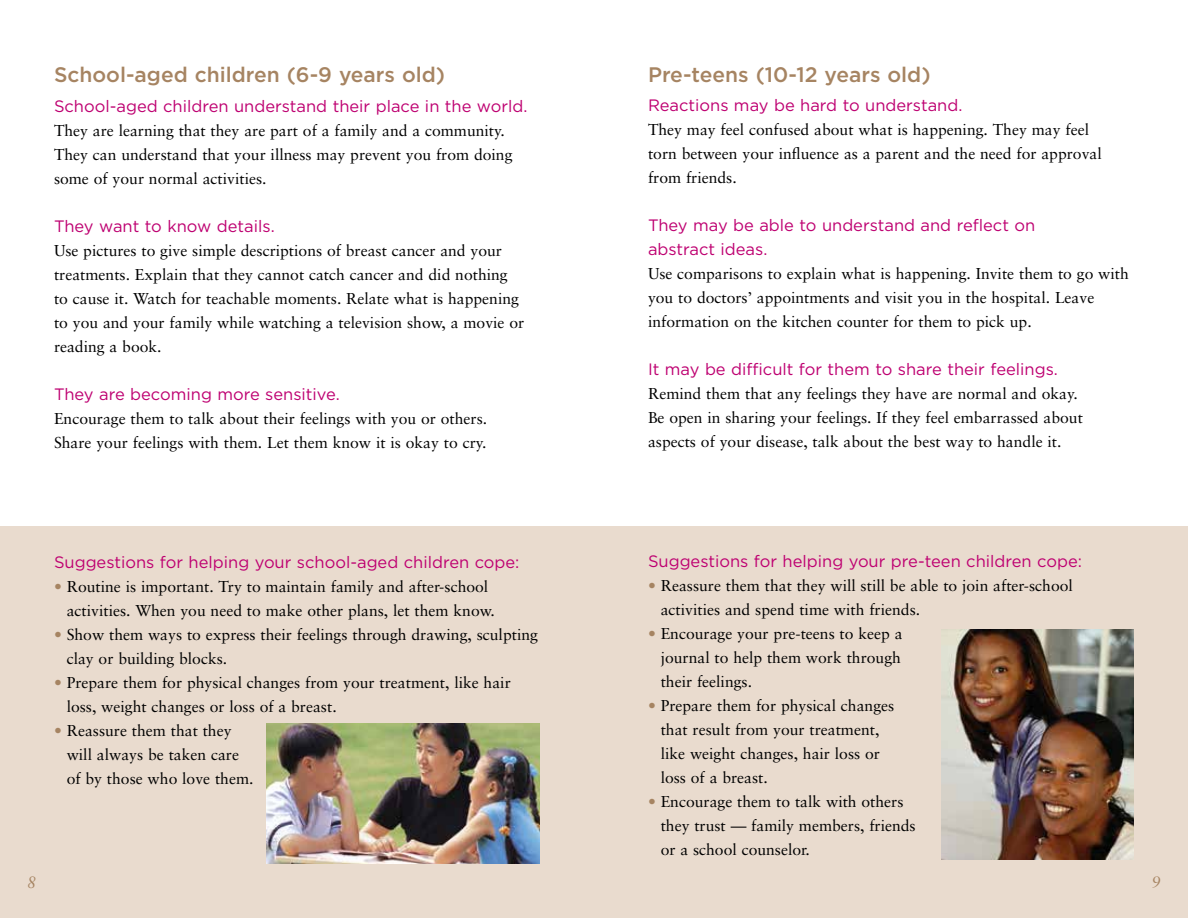
<style>
.page{position:relative;width:1188px;height:918px;background:#fff}
.page>*{position:absolute;margin:0;border:0;box-sizing:border-box;transform-origin:0 0}
.t1{font:500 21px "Gotham";color:#a68462}
.t2{font:16.5px/24px "Gotham";color:#be0071}
.t3{font:italic 16.5px "Sabon";color:#a68462}
.t4{font:15.75px/24px "Sabon";color:#000}
.s1{color:#a68462}
</style>
<div class="page">
<div style="left:594px;top:526px;width:594px;height:392px;background:#e9dbce"></div>
<div style="left:0;top:526px;width:594px;height:392px;background:#e9dbce"></div>
<img style="left:941px;top:630px;width:193px;height:230px">
<img style="left:266px;top:723px;width:274px;height:141px">
<h1 class="t1" style="left:54px;top:63px;width:393px">School-aged children (6-9 years old)</h1>
<p class="t2" style="left:54px;top:94px;width:475px">School-aged children understand their place in the world.</p>
<p class="t4" style="left:54px;top:118px;width:460px">They are learning that they are part of a family and a community.<br>They can understand that your illness may prevent you from doing some of your normal activities.</p>
<p class="t2" style="left:54px;top:214px;width:222px">They want to know details.</p>
<p class="t4" style="left:54px;top:238px;width:472px">Use pictures to give simple descriptions of breast cancer and your treatments. Explain that they cannot catch cancer and did nothing to cause it. Watch for teachable moments. Relate what is happening to you and your family while watching a television show, a movie or reading a book.</p>
<p class="t2" style="left:54px;top:382px;width:287px">They are becoming more sensitive.</p>
<p class="t4" style="left:54px;top:406px;width:435px">Encourage them to talk about their feelings with you or others.<br>Share your feelings with them. Let them know it is okay to cry.</p>
<p class="t2" style="left:54px;top:550px;width:467px">Suggestions for helping your school-aged children cope:</p>
<p class="t4" style="left:67px;top:574px;width:430px;text-indent:-13px"><span class="s1">•</span> Routine is important. Try to maintain family and after-school activities. When you need to make other plans, let them know.</p>
<p class="t4" style="left:67px;top:622px;width:473px;text-indent:-13px"><span class="s1">•</span> Show them ways to express their feelings through drawing, sculpting clay or building blocks.</p>
<p class="t4" style="left:67px;top:670px;width:446px;text-indent:-13px"><span class="s1">•</span> Prepare them for physical changes from your treatment, like hair loss, weight changes or loss of a breast.</p>
<p class="t4" style="left:67px;top:718px;width:188px;text-indent:-13px"><span class="s1">•</span> Reassure them that they will always be taken care of by those who love them.</p>
<h1 class="t1" style="left:648px;top:62px;width:284px">Pre-teens (10-12 years old)</h1>
<p class="t2" style="left:648px;top:93px;width:316px">Reactions may be hard to understand.</p>
<p class="t4" style="left:648px;top:117px;width:455px">They may feel confused about what is happening. They may feel torn between your influence as a parent and the need for approval from friends.</p>
<p class="t2" style="left:648px;top:213px;width:389px">They may be able to understand and reflect on abstract ideas.</p>
<p class="t4" style="left:648px;top:261px;width:482px">Use comparisons to explain what is happening. Invite them to go with you to doctors’ appointments and visit you in the hospital. Leave information on the kitchen counter for them to pick up.</p>
<p class="t2" style="left:648px;top:357px;width:411px">It may be difficult for them to share their feelings.</p>
<p class="t4" style="left:648px;top:381px;width:436px">Remind them that any feelings they have are normal and okay.<br>Be open in sharing your feelings. If they feel embarrassed about aspects of your disease, talk about the best way to handle it.</p>
<p class="t2" style="left:648px;top:549px;width:435px">Suggestions for helping your pre-teen children cope:</p>
<p class="t4" style="left:661px;top:573px;width:414px;text-indent:-13px"><span class="s1">•</span> Reassure them that they will still be able to join after-school activities and spend time with friends.</p>
<p class="t4" style="left:661px;top:621px;width:243px;text-align:justify;text-indent:-13px"><span class="s1">•</span> Encourage your pre-teens to keep a journal to help them work through their feelings.</p>
<p class="t4" style="left:661px;top:693px;width:235px;text-indent:-13px"><span class="s1">•</span> Prepare them for physical changes that result from your treatment, like weight changes, hair loss or loss of a breast.</p>
<p class="t4" style="left:661px;top:789px;width:257px;text-indent:-13px"><span class="s1">•</span> Encourage them to talk with others they trust — family members, friends or a school counselor.</p>
<p class="t3" style="left:27px;top:872px;width:11px">8</p>
<p class="t3" style="left:1152px;top:872px;width:11px">9</p>
</div>
